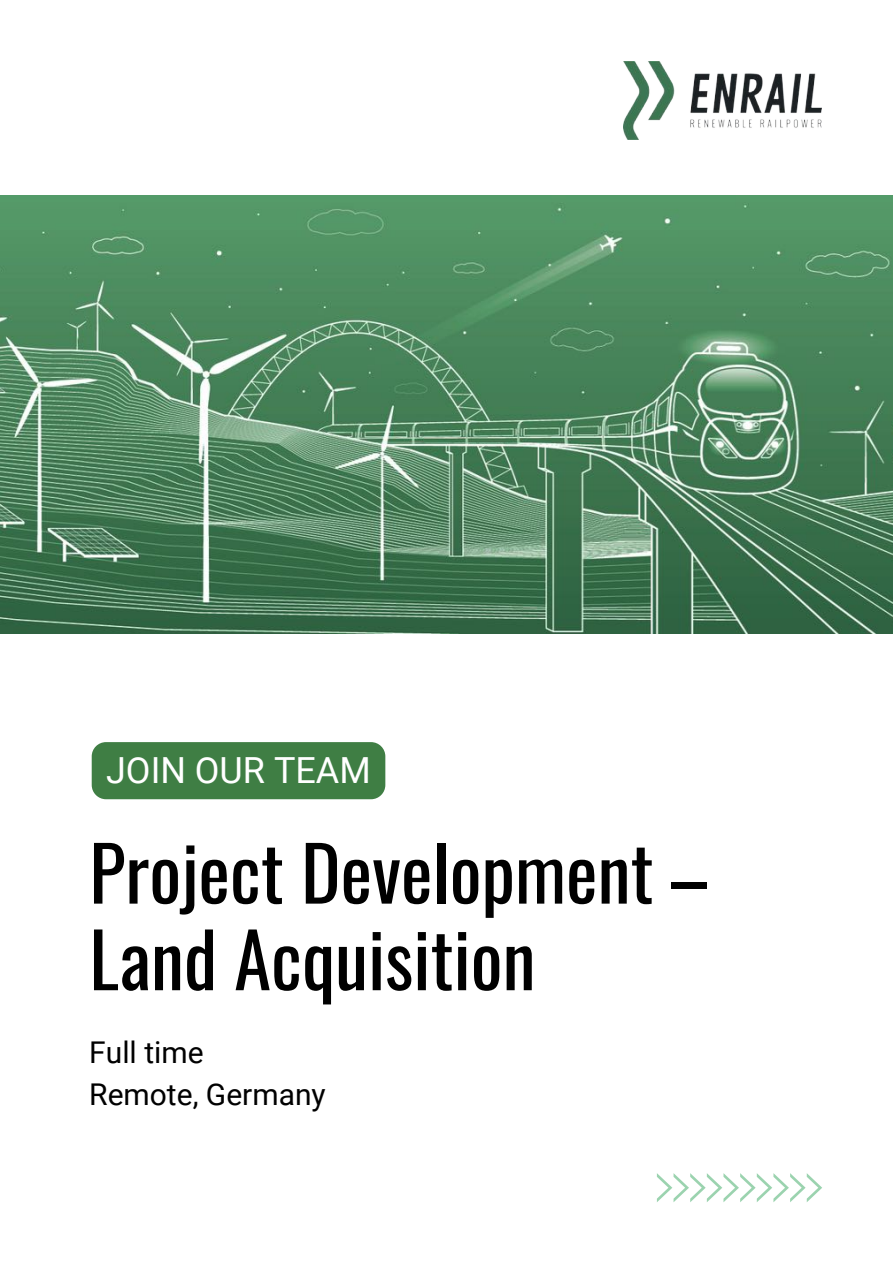
<style>
.page{position:relative;width:893px;height:1264px;background:#fff}
.page>*{position:absolute;margin:0;border:0;box-sizing:border-box;transform-origin:0 0}
.t1{font:75px/86.6px "Oswald";color:#000}
.t2{font:36px "Roboto";color:#fff}
.t3{font:30px/41.5px "Roboto";color:#000}
</style>
<div class="page">
<img style="left:0;top:195px;width:892px;height:439px">
<img style="left:623px;top:61px;width:198px;height:78px">
<svg style="left:657px;top:1173px;width:165px;height:29px"></svg>
<div style="left:92px;top:742px;width:293px;height:57px;background:#3f7e44;border-radius:14px"></div>
<p class="t2" style="left:106px;top:749px;width:266px">JOIN OUR TEAM</p>
<p class="t1" style="left:89px;top:826px;width:620px">Project Development –<br>Land Acquisition</p>
<p class="t3" style="left:89px;top:1032px;width:238px">Full time<br>Remote, Germany</p>
</div>
